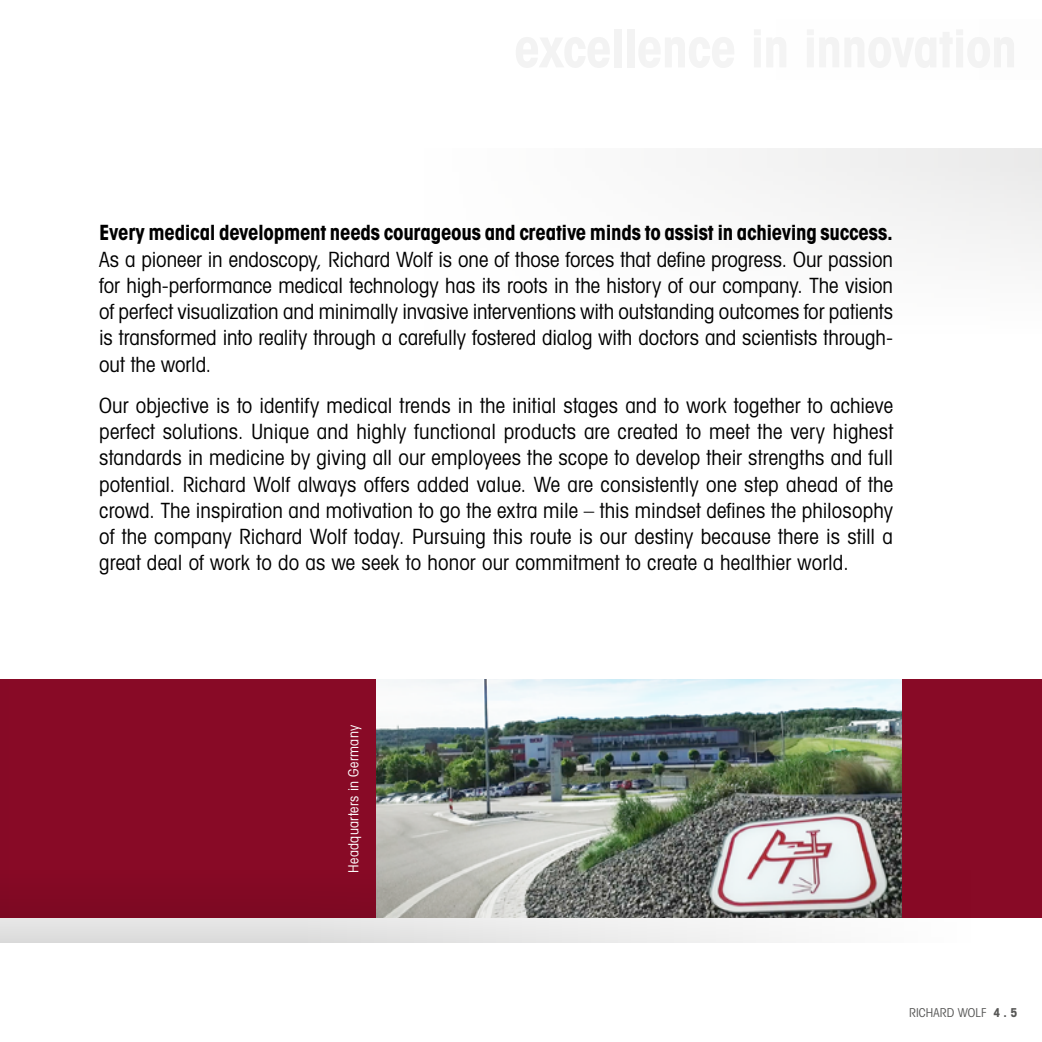
<style>
.page{position:relative;width:1042px;height:1042px;background:#fff}
.page>*{position:absolute;margin:0;border:0;box-sizing:border-box;transform-origin:0 0}
.t1{font:condensed 21px/26.2px "Avant Garde";letter-spacing:.005em;color:#000;text-align:justify}
.t2{font:700 condensed 21px "Avant Garde";letter-spacing:-.015em;color:#000}
.t3{font:condensed 14px "Avant Garde";letter-spacing:.025em;color:#fff}
.t4{font:condensed 12.25px "Avant Garde";letter-spacing:.01em;color:#575756}
.s1{font-weight:700}
</style>
<div class="page">
<div style="left:0;top:680px;width:1042px;height:238px;background:#880a26"></div>
<svg style="left:0;top:906px;width:796px;height:36px"></svg>
<img style="left:376px;top:680px;width:526px;height:238px">
<p class="t2" style="left:99px;top:219px;width:795px">Every medical development needs courageous and creative minds to assist in achieving success.</p>
<p class="t1" style="left:99px;top:245px;width:795px">As a pioneer in endoscopy, Richard Wolf is one of those forces that define progress. Our passion for high-performance medical technology has its roots in the history of our company. The vision of perfect visualization and minimally invasive interventions with outstanding outcomes for patients is transformed into reality through a carefully fostered dialog with doctors and scientists through&shy;out the world.</p>
<p class="t1" style="left:99px;top:392px;width:795px">Our objective is to identify medical trends in the initial stages and to work together to achieve perfect solutions. Unique and highly functional products are created to meet the very highest standards in medicine by giving all our employees the scope to develop their strengths and full potential. Richard Wolf always offers added value. We are consistently one step ahead of the crowd. The inspiration and motivation to go the extra mile – this mindset defines the philosophy of the company Richard Wolf today. Pursuing this route is our destiny because there is still a great deal of work to do as we seek to honor our commitment to create a healthier world.</p>
<p class="t3" style="left:345px;top:872px;width:149px;rotate:-90deg">Headquarters in Germany</p>
<p class="t4" style="left:909px;top:1005px;width:109px">RICHARD WOLF <span class="s1">4 . 5</span></p>
</div>
